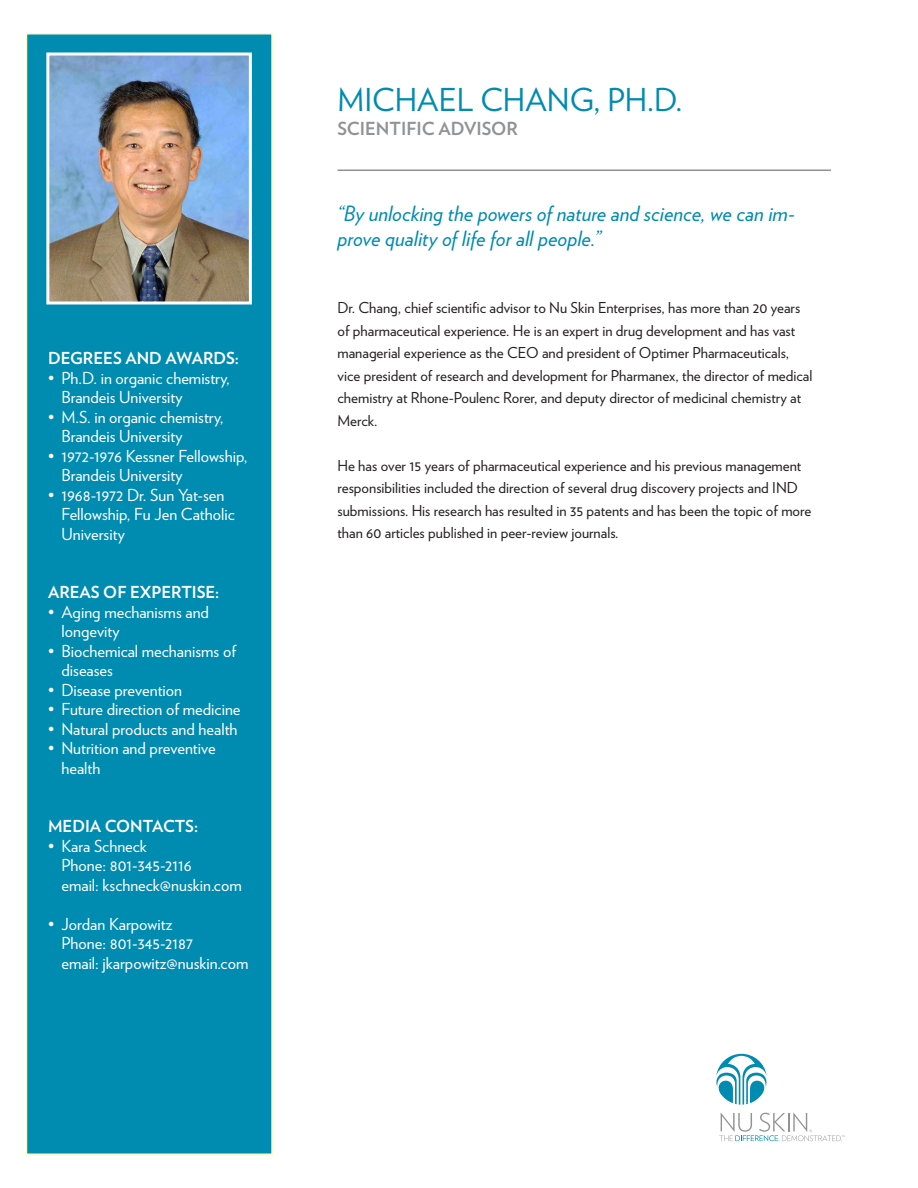
<style>
.page{position:relative;width:918px;height:1188px;background:#fff}
.page>*{position:absolute;margin:0;border:0;box-sizing:border-box;transform-origin:0 0}
.t1{font:31.5px "Verlag";color:#008bb0}
.t2{font:italic 21px/25.2px "Verlag";color:#008bb0}
.t3{font:700 18px "Verlag";color:#919295}
.t4{font:16.5px/19.5px "Verlag";color:#fff}
.t5{font:700 16.5px "Verlag";color:#fff}
.t6{font:15px/22.5px "Verlag";color:#231f20}
</style>
<div class="page">
<div style="left:26px;top:34px;width:246px;height:1120px;background:#008bb0"></div>
<div style="left:26px;top:33px;width:247px;height:1122px;border:2px solid #fffac0"></div>
<img style="left:50px;top:56px;width:198px;height:244px">
<div style="left:46px;top:52px;width:206px;height:252px;border:3px solid #fff"></div>
<hr style="left:338px;top:170px;width:493px;height:1px;background:#919295">
<svg style="left:716px;top:1053px;width:129px;height:89px"></svg>
<p class="t5" style="left:48px;top:345px;width:193px">DEGREES AND AWARDS:</p>
<p class="t4" style="left:62px;top:367px;width:170px;text-indent:-14px">• Ph.D. in organic chemistry,<br>Brandeis University</p>
<p class="t4" style="left:62px;top:406px;width:163px;text-indent:-14px">• M.S. in organic chemistry,<br>Brandeis University</p>
<p class="t4" style="left:61px;top:445px;width:187px;text-indent:-13px">• 1972-1976 Kessner Fellowship,<br>Brandeis University</p>
<p class="t4" style="left:61px;top:484px;width:175px;text-indent:-13px">• 1968-1972 Dr. Sun Yat-sen<br>Fellowship, Fu Jen Catholic<br>University</p>
<p class="t5" style="left:48px;top:579px;width:173px">AREAS OF EXPERTISE:</p>
<p class="t4" style="left:48px;top:601px;width:163px">• Aging mechanisms and</p>
<p class="t4" style="left:61px;top:621px;width:60px">longevity</p>
<p class="t4" style="left:61px;top:640px;width:176px;text-indent:-13px">• Biochemical mechanisms of diseases</p>
<p class="t4" style="left:48px;top:679px;width:136px">• Disease prevention</p>
<p class="t4" style="left:48px;top:699px;width:194px">• Future direction of medicine</p>
<p class="t4" style="left:48px;top:718px;width:191px">• Natural products and health</p>
<p class="t4" style="left:61px;top:738px;width:156px;text-indent:-13px">• Nutrition and preventive health</p>
<p class="t5" style="left:48px;top:813px;width:152px">MEDIA CONTACTS:</p>
<p class="t4" style="left:48px;top:835px;width:100px">• Kara Schneck</p>
<p class="t4" style="left:61px;top:855px;width:132px">Phone: 801-345-2116</p>
<p class="t4" style="left:61px;top:874px;width:182px">email: kschneck@nuskin.com</p>
<p class="t4" style="left:48px;top:913px;width:126px">• Jordan Karpowitz</p>
<p class="t4" style="left:61px;top:933px;width:133px">Phone: 801-345-2187</p>
<p class="t4" style="left:61px;top:952px;width:188px">email: jkarpowitz@nuskin.com</p>
<p class="t1" style="left:338px;top:76px;width:346px">MICHAEL CHANG, PH.D.</p>
<p class="t3" style="left:338px;top:115px;width:182px">SCIENTIFIC ADVISOR</p>
<p class="t2" style="left:338px;top:199px;width:459px">“By unlocking the powers of nature and science, we can im&shy;prove quality of life for all people.”</p>
<p class="t6" style="left:338px;top:296px;width:477px">Dr. Chang, chief scientific advisor to Nu Skin Enterprises, has more than 20 years of pharmaceutical experience. He is an expert in drug development and has vast managerial experience as the CEO and president of Optimer Pharmaceuticals, vice president of research and development for Pharmanex, the director of medical chemistry at Rhone-Poulenc Rorer, and deputy director of medicinal chemistry at Merck.</p>
<p class="t6" style="left:338px;top:454px;width:475px">He has over 15 years of pharmaceutical experience and his previous management responsibilities included the direction of several drug discovery projects and IND submissions. His research has resulted in 35 patents and has been the topic of more than 60 articles published in peer-review journals.</p>
</div>
